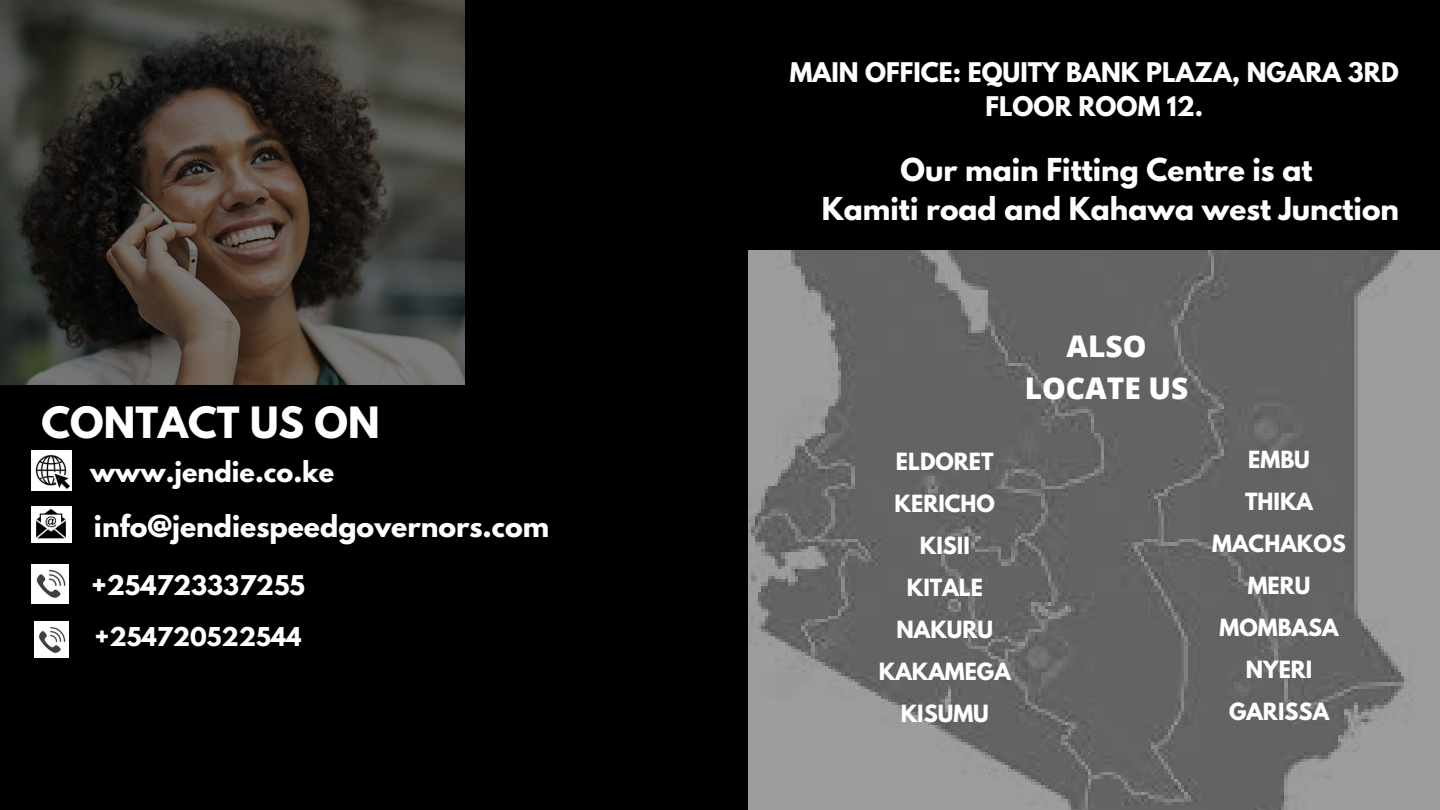
<style>
.page{position:relative;width:1440px;height:810px;background:#000}
.page>*{position:absolute;margin:0;border:0;box-sizing:border-box;transform-origin:0 0}
.t1{font:700 38.2px "League Spartan";color:#fff}
.t2{font:800 29.9px/41.8px "Open Sans";color:#fff;text-align:center}
.t3{font:700 28px/38.9px "League Spartan";color:#fff;text-align:center}
.t4{font:700 26.8px "League Spartan";color:#fff}
.t5{font:700 25.5px "League Spartan";color:#fff}
.t6{font:700 24.1px "League Spartan";color:#fff}
.t7{font:700 24px/33.1px "League Spartan";color:#fff;text-align:center}
.t8{font:700 23px "League Spartan";color:#fff}
.t9{font:700 21px/42px "League Spartan";color:#fff;text-align:center}
</style>
<div class="page">
<img style="left:0;top:0;width:465px;height:385px">
<img style="left:34px;top:622px;width:35px;height:36px">
<img style="left:31px;top:564px;width:38px;height:39px">
<img style="left:749px;top:250px;width:691px;height:560px">
<img style="left:31px;top:506px;width:40px;height:37px">
<img style="left:32px;top:451px;width:39px;height:40px">
<h1 class="t1" style="left:41px;top:404px;width:340px">CONTACT US ON</h1>
<p class="t5" style="left:90px;top:459px;width:246px">www.jendie.co.ke</p>
<p class="t4" style="left:94px;top:513px;width:457px">info@jendiespeedgovernors.com</p>
<p class="t6" style="left:92px;top:573px;width:215px">+254723337255</p>
<p class="t8" style="left:95px;top:625px;width:208px">+254720522544</p>
<p class="t7" style="left:790px;top:59px;width:610px">MAIN OFFICE: EQUITY BANK PLAZA, NGARA 3RD<br>FLOOR ROOM 12.</p>
<h3 class="t3" style="left:822px;top:154px;width:579px">Our main Fitting Centre is at<br>Kamiti road and Kahawa west Junction</h3>
<h2 class="t2" style="left:1025px;top:324px;width:165px">ALSO<br>LOCATE US</h2>
<p class="t9" style="left:879px;top:443px;width:133px">ELDORET<br>KERICHO<br>KISII<br>KITALE<br>NAKURU<br>KAKAMEGA<br>KISUMU</p>
<p class="t9" style="left:1212px;top:441px;width:135px">EMBU<br>THIKA<br>MACHAKOS<br>MERU<br>MOMBASA<br>NYERI<br>GARISSA</p>
</div>
